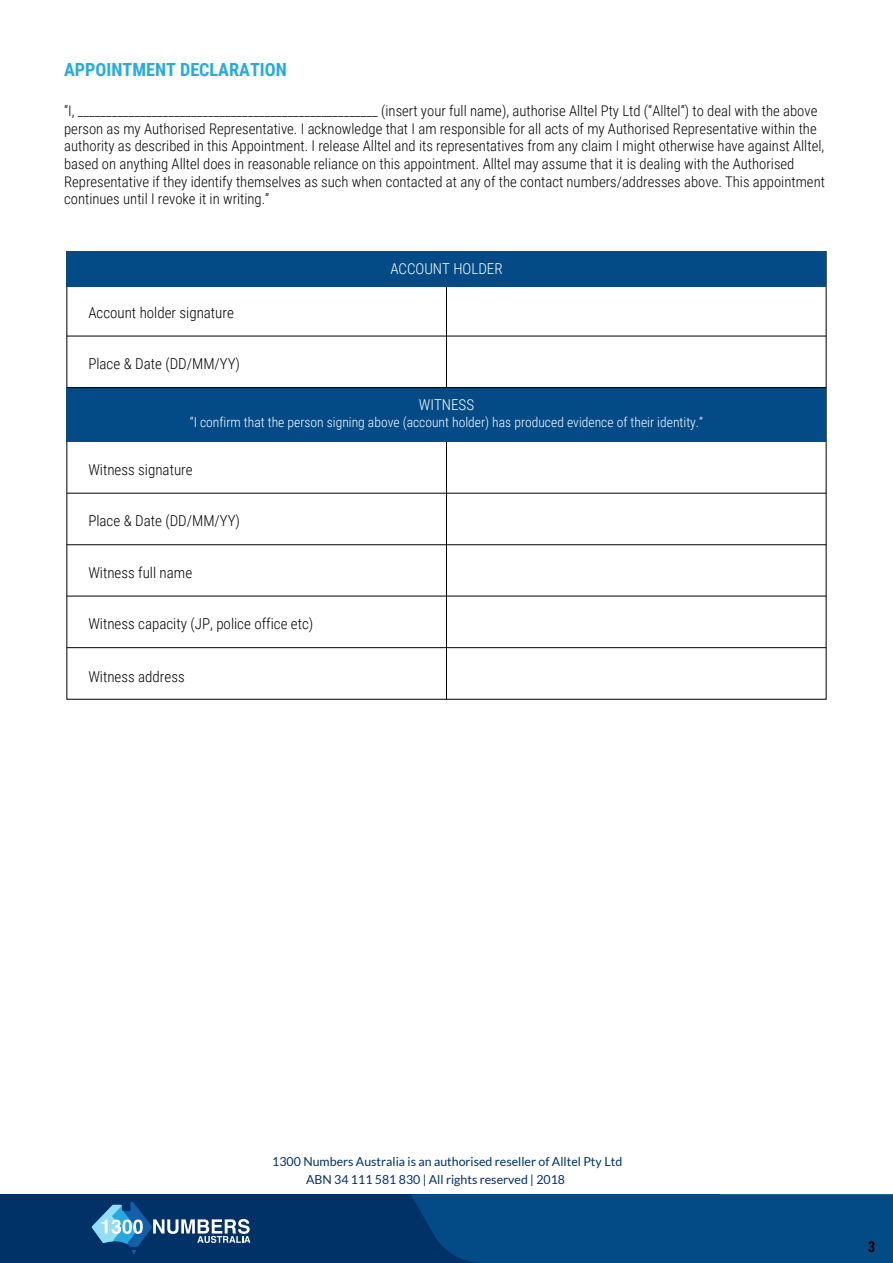
<style>
.page{position:relative;width:893px;height:1263px;background:#fff}
.page>*{position:absolute;margin:0;border:0;box-sizing:border-box;transform-origin:0 0}
.t1{font:700 18.15px "Roboto Condensed";color:#26abe0}
.t2{font:300 15px "Roboto Condensed";color:#000}
.t3{font:300 15px "Roboto Condensed";color:#fff}
.t4{font:700 15px "Roboto Condensed";color:#000}
.t5{font:300 14.7px/17.7px "Roboto Condensed";color:#000}
.t6{font:300 13.65px "Roboto Condensed";color:#fff}
.t7{font:12.45px/18.5px "Lato";color:#003167}
</style>
<div class="page">
<hr style="left:446px;top:252px;width:1px;height:447px;background:#000">
<div style="left:67px;top:252px;width:759px;height:35px;background:#034b87"></div>
<div style="left:67px;top:388px;width:759px;height:54px;background:#034b87"></div>
<hr style="left:67px;top:336px;width:759px;height:1px;background:#000">
<hr style="left:67px;top:387px;width:759px;height:1px;background:#000">
<hr style="left:67px;top:493px;width:759px;height:1px;background:#000">
<hr style="left:67px;top:544px;width:759px;height:1px;background:#000">
<hr style="left:67px;top:596px;width:759px;height:1px;background:#000">
<hr style="left:67px;top:647px;width:759px;height:1px;background:#000">
<div style="left:0;top:1194px;width:720px;height:69px;background:#003167"></div>
<svg style="left:92px;top:1201px;width:158px;height:53px"></svg>
<div style="left:411px;top:1194px;width:482px;height:69px;background:#034b87"></div>
<p class="t1" style="left:64px;top:57px;width:224px">APPOINTMENT DECLARATION</p>
<p class="t5" style="left:64px;top:101px;width:762px">“I, _____________________________________________________ (insert your full name), authorise Alltel Pty Ltd (“Alltel”) to deal with the above person as my Authorised Representative. I acknowledge that I am responsible for all acts of my Authorised Representative within the authority as described in this Appointment. I release Alltel and its representatives from any claim I might otherwise have against Alltel, based on anything Alltel does in reasonable reliance on this appointment. Alltel may assume that it is dealing with the Authorised Representative if they identify themselves as such when contacted at any of the contact numbers/addresses above. This appointment continues until I revoke it in writing.”</p>
<p class="t2" style="left:88px;top:302px;width:147px">Account holder signature</p>
<p class="t2" style="left:88px;top:353px;width:153px">Place &amp; Date (DD/MM/YY)</p>
<p class="t3" style="left:390px;top:258px;width:114px">ACCOUNT HOLDER</p>
<p class="t3" style="left:419px;top:394px;width:57px">WITNESS</p>
<p class="t6" style="left:190px;top:413px;width:515px">“I confirm that the person signing above (account holder) has produced evidence of their identity.”</p>
<p class="t2" style="left:88px;top:459px;width:106px">Witness signature</p>
<p class="t2" style="left:88px;top:510px;width:153px">Place &amp; Date (DD/MM/YY)</p>
<p class="t2" style="left:88px;top:562px;width:105px">Witness full name</p>
<p class="t2" style="left:88px;top:613px;width:227px">Witness capacity (JP, police office etc)</p>
<p class="t2" style="left:88px;top:666px;width:98px">Witness address</p>
<p class="t7" style="left:306px;top:1152px;width:318px;text-indent:-34px">1300 Numbers Australia is an authorised reseller of Alltel Pty Ltd<br>ABN 34 111 581 830 | All rights reserved | 2018</p>
<p class="t4" style="left:868px;top:1236px;width:9px">3</p>
</div>
